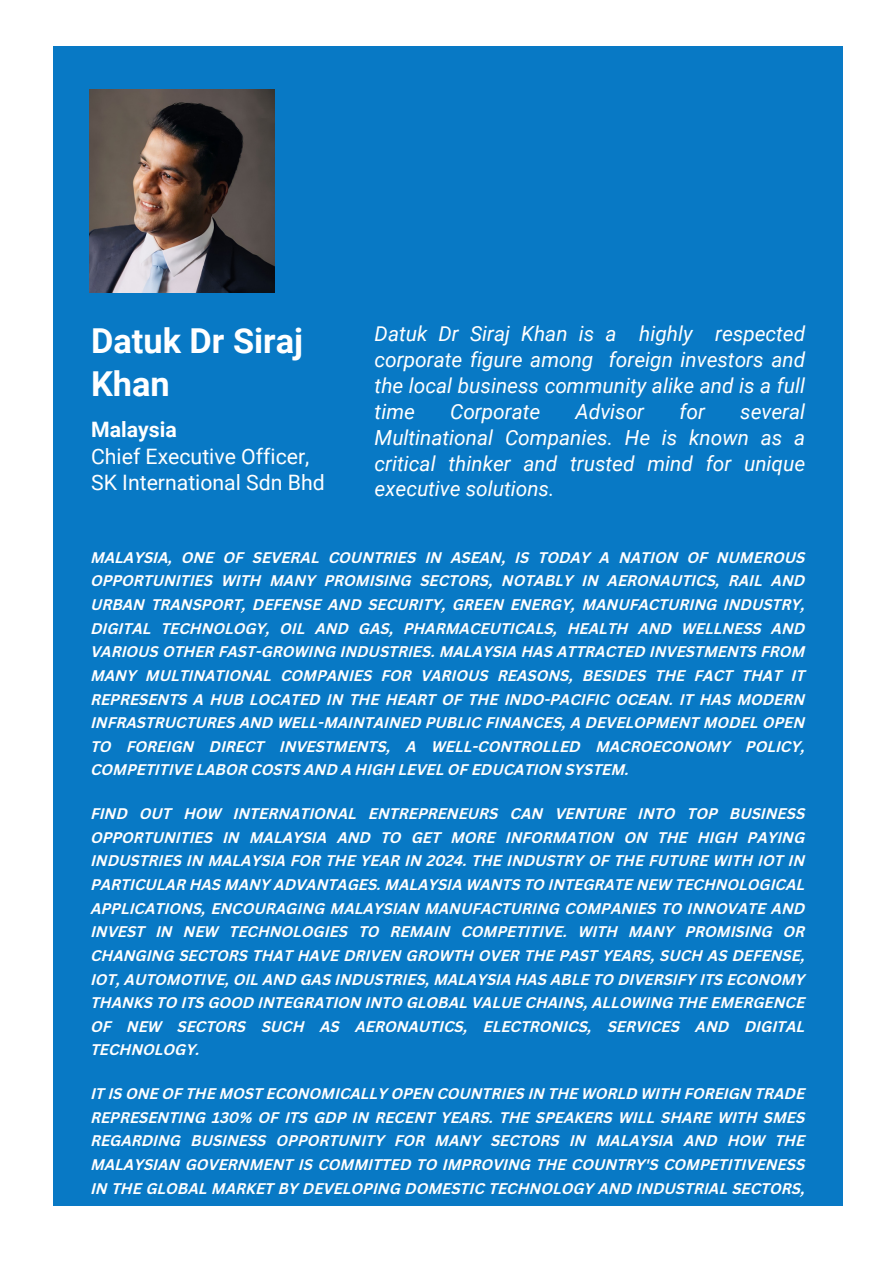
<style>
.page{position:relative;width:893px;height:1264px;background:#fff}
.page>*{position:absolute;margin:0;border:0;box-sizing:border-box;transform-origin:0 0}
.t1{font:700 34.35px/42.8px "Roboto";color:#fff}
.t2{font:21.3px "Roboto";color:#fff}
.t3{font:700 21.3px "Roboto";color:#fff}
.t4{font:italic 20.85px/25.8px "Roboto";color:#fff;text-align:justify}
.t5{font:italic 700 15px/23.5px "Canva Sans";color:#fff;text-align:justify}
</style>
<div class="page">
<div style="left:53px;top:46px;width:789px;height:1159px;background:#0879c5"></div>
<img style="left:89px;top:89px;width:185px;height:204px">
<p class="t1" style="left:91px;top:320px;width:213px">Datuk Dr Siraj<br>Khan</p>
<p class="t3" style="left:91px;top:417px;width:87px">Malaysia</p>
<p class="t2" style="left:91px;top:444px;width:220px">Chief Executive Officer,</p>
<p class="t2" style="left:91px;top:470px;width:235px">SK International Sdn Bhd</p>
<p class="t4" style="left:374px;top:321px;width:432px">Datuk Dr Siraj Khan is a highly respected corporate figure among foreign investors and the local business community alike and is a full time</p>
<p class="t4" style="left:450px;top:399px;width:92px">Corporate</p>
<p class="t4" style="left:575px;top:399px;width:70px">Advisor</p>
<p class="t4" style="left:679px;top:399px;width:27px">for</p>
<p class="t4" style="left:374px;top:399px;width:432px;text-indent:365px">several Multinational Companies. He is known as a critical thinker and trusted mind for unique executive solutions.</p>
<p class="t5" style="left:91px;top:547px;width:715px">MALAYSIA, ONE OF SEVERAL COUNTRIES IN ASEAN, IS TODAY A NATION OF NUMEROUS OPPORTUNITIES WITH MANY PROMISING SECTORS, NOTABLY IN AERONAUTICS, RAIL AND URBAN TRANSPORT, DEFENSE AND SECURITY, GREEN ENERGY, MANUFACTURING INDUSTRY, DIGITAL TECHNOLOGY, OIL AND GAS, PHARMACEUTICALS, HEALTH AND WELLNESS AND VARIOUS OTHER FAST-GROWING INDUSTRIES. MALAYSIA HAS ATTRACTED INVESTMENTS FROM MANY MULTINATIONAL COMPANIES FOR VARIOUS REASONS, BESIDES THE FACT THAT IT REPRESENTS A HUB LOCATED IN THE HEART OF THE INDO-PACIFIC OCEAN. IT HAS MODERN INFRASTRUCTURES AND WELL-MAINTAINED PUBLIC FINANCES, A DEVELOPMENT MODEL OPEN TO FOREIGN DIRECT INVESTMENTS, A WELL-CONTROLLED MACROECONOMY POLICY, COMPETITIVE LABOR COSTS AND A HIGH LEVEL OF EDUCATION SYSTEM.</p>
<p class="t5" style="left:91px;top:803px;width:715px">FIND OUT HOW INTERNATIONAL ENTREPRENEURS CAN VENTURE INTO TOP BUSINESS OPPORTUNITIES IN MALAYSIA AND TO GET MORE INFORMATION ON THE HIGH PAYING INDUSTRIES IN MALAYSIA FOR THE YEAR IN 2024. THE INDUSTRY OF THE FUTURE WITH IOT IN PARTICULAR HAS MANY ADVANTAGES. MALAYSIA WANTS TO INTEGRATE NEW TECHNOLOGICAL APPLICATIONS, ENCOURAGING MALAYSIAN MANUFACTURING COMPANIES TO INNOVATE AND INVEST IN NEW TECHNOLOGIES TO REMAIN COMPETITIVE. WITH MANY PROMISING OR CHANGING SECTORS THAT HAVE DRIVEN GROWTH OVER THE PAST YEARS, SUCH AS DEFENSE, IOT, AUTOMOTIVE, OIL AND GAS INDUSTRIES, MALAYSIA HAS ABLE TO DIVERSIFY ITS ECONOMY THANKS TO ITS GOOD INTEGRATION INTO GLOBAL VALUE CHAINS, ALLOWING THE EMERGENCE OF NEW SECTORS SUCH AS AERONAUTICS, ELECTRONICS, SERVICES AND DIGITAL TECHNOLOGY.</p>
<p class="t5" style="left:91px;top:1083px;width:715px">IT IS ONE OF THE MOST ECONOMICALLY OPEN COUNTRIES IN THE WORLD WITH FOREIGN TRADE REPRESENTING 130% OF ITS GDP IN RECENT YEARS. THE SPEAKERS WILL SHARE WITH SMES REGARDING BUSINESS OPPORTUNITY FOR MANY SECTORS IN MALAYSIA AND HOW THE MALAYSIAN GOVERNMENT IS COMMITTED TO IMPROVING THE COUNTRY'S COMPETITIVENESS IN THE GLOBAL MARKET BY DEVELOPING DOMESTIC TECHNOLOGY AND INDUSTRIAL SECTORS,</p>
</div>
